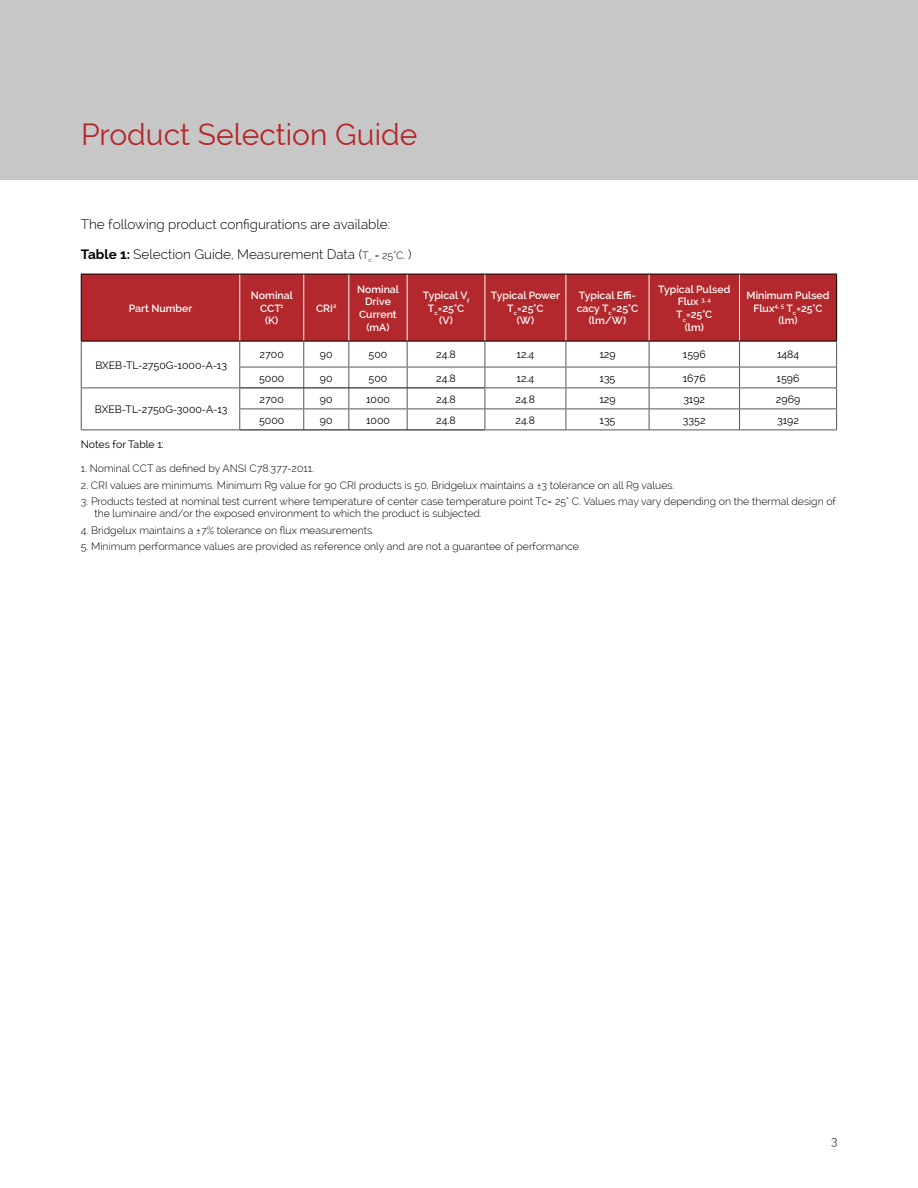
<style>
.page{position:relative;width:918px;height:1188px;background:#fff}
.page>*{position:absolute;margin:0;border:0;box-sizing:border-box;transform-origin:0 0}
.t1{font:30px "Raleway";color:#b2282c}
.t2{font:300 13.5px "Raleway";color:#000}
.t3{font:300 12px "Raleway";color:#000}
.t4{font:300 10.5px/12px "Raleway";color:#000}
.t5{font:600 10.5px/12.6px "Raleway";color:#fff;text-align:center}
.t6{font:10.5px "Raleway";color:#000}
.s1{font-weight:700}
.s2{font-size:10.5px}
</style>
<div class="page">
<div style="left:0;top:0;width:918px;height:180px;background:#c8c7c7"></div>
<div style="left:82px;top:275px;width:754px;height:66px;background:#b2282c"></div>
<hr style="left:239px;top:274px;width:1px;height:67px;background:#fff">
<hr style="left:303px;top:274px;width:1px;height:67px;background:#fff">
<hr style="left:348px;top:274px;width:1px;height:67px;background:#fff">
<hr style="left:407px;top:274px;width:1px;height:67px;background:#fff">
<hr style="left:485px;top:274px;width:1px;height:67px;background:#fff">
<hr style="left:566px;top:274px;width:1px;height:67px;background:#fff">
<hr style="left:649px;top:274px;width:1px;height:67px;background:#fff">
<hr style="left:739px;top:274px;width:1px;height:67px;background:#fff">
<hr style="left:239px;top:367px;width:65px;height:1px;background:#55565a">
<hr style="left:304px;top:367px;width:45px;height:1px;background:#55565a">
<hr style="left:349px;top:367px;width:58px;height:1px;background:#55565a">
<hr style="left:407px;top:367px;width:78px;height:1px;background:#55565a">
<hr style="left:485px;top:367px;width:81px;height:1px;background:#55565a">
<hr style="left:566px;top:367px;width:83px;height:1px;background:#55565a">
<hr style="left:649px;top:367px;width:91px;height:1px;background:#55565a">
<hr style="left:740px;top:367px;width:97px;height:1px;background:#55565a">
<hr style="left:81px;top:388px;width:159px;height:1px;background:#55565a">
<hr style="left:485px;top:388px;width:81px;height:1px;background:#55565a">
<hr style="left:566px;top:388px;width:83px;height:1px;background:#55565a">
<hr style="left:649px;top:388px;width:91px;height:1px;background:#55565a">
<svg style="left:81px;top:342px;width:1px;height:88px"></svg>
<hr style="left:239px;top:409px;width:65px;height:1px;background:#55565a">
<svg style="left:239px;top:342px;width:1px;height:88px"></svg>
<hr style="left:304px;top:409px;width:45px;height:1px;background:#55565a">
<svg style="left:303px;top:342px;width:1px;height:88px"></svg>
<hr style="left:349px;top:409px;width:58px;height:1px;background:#55565a">
<svg style="left:348px;top:342px;width:1px;height:88px"></svg>
<hr style="left:407px;top:409px;width:78px;height:1px;background:#55565a">
<svg style="left:407px;top:342px;width:1px;height:88px"></svg>
<hr style="left:485px;top:409px;width:81px;height:1px;background:#55565a">
<svg style="left:485px;top:342px;width:1px;height:88px"></svg>
<hr style="left:566px;top:409px;width:83px;height:1px;background:#55565a">
<svg style="left:566px;top:342px;width:1px;height:88px"></svg>
<hr style="left:649px;top:409px;width:91px;height:1px;background:#55565a">
<svg style="left:649px;top:342px;width:1px;height:88px"></svg>
<hr style="left:740px;top:409px;width:97px;height:1px;background:#55565a">
<hr style="left:81px;top:430px;width:159px;height:1px;background:#55565a">
<hr style="left:485px;top:430px;width:81px;height:1px;background:#55565a">
<hr style="left:566px;top:430px;width:83px;height:1px;background:#55565a">
<hr style="left:649px;top:430px;width:91px;height:1px;background:#55565a">
<hr style="left:740px;top:430px;width:97px;height:1px;background:#55565a">
<hr style="left:81px;top:341px;width:159px;height:1px;background:#000">
<hr style="left:240px;top:341px;width:64px;height:1px;background:#000">
<hr style="left:304px;top:341px;width:45px;height:1px;background:#000">
<hr style="left:349px;top:341px;width:58px;height:1px;background:#000">
<hr style="left:407px;top:341px;width:78px;height:1px;background:#000">
<hr style="left:485px;top:341px;width:81px;height:1px;background:#000">
<hr style="left:566px;top:341px;width:83px;height:1px;background:#000">
<hr style="left:649px;top:341px;width:91px;height:1px;background:#000">
<hr style="left:740px;top:341px;width:97px;height:1px;background:#000">
<hr style="left:240px;top:388px;width:64px;height:1px;background:#000">
<hr style="left:304px;top:388px;width:45px;height:1px;background:#000">
<hr style="left:349px;top:388px;width:58px;height:1px;background:#000">
<hr style="left:407px;top:388px;width:78px;height:1px;background:#000">
<hr style="left:240px;top:430px;width:64px;height:1px;background:#000">
<hr style="left:304px;top:430px;width:45px;height:1px;background:#000">
<hr style="left:349px;top:430px;width:58px;height:1px;background:#000">
<hr style="left:407px;top:430px;width:78px;height:1px;background:#000">
<hr style="left:81px;top:274px;width:159px;height:1px;background:#000">
<hr style="left:81px;top:274px;width:1px;height:67px;background:#000">
<hr style="left:240px;top:274px;width:64px;height:1px;background:#000">
<hr style="left:304px;top:274px;width:45px;height:1px;background:#000">
<hr style="left:349px;top:274px;width:58px;height:1px;background:#000">
<hr style="left:407px;top:274px;width:78px;height:1px;background:#000">
<hr style="left:485px;top:274px;width:81px;height:1px;background:#000">
<hr style="left:566px;top:274px;width:83px;height:1px;background:#000">
<hr style="left:649px;top:274px;width:91px;height:1px;background:#000">
<hr style="left:740px;top:274px;width:97px;height:1px;background:#000">
<hr style="left:836px;top:274px;width:1px;height:67px;background:#000">
<svg style="left:739px;top:341px;width:1px;height:89px"></svg>
<svg style="left:836px;top:341px;width:1px;height:89px"></svg>
<hr style="left:740px;top:388px;width:97px;height:1px;background:#55565a">
<h1 class="t1" style="left:81px;top:123px;width:338px">Product Selection Guide</h1>
<p class="t2" style="left:81px;top:216px;width:311px">The following product con昀椀gurations are available:</p>
<p class="t2" style="left:81px;top:246px;width:332px"><span class="s1">Table 1:</span> Selection Guide, Measurement Data (<span class="s2">T</span><sub>c</sub> <span class="s2">= 25°C.</span> )</p>
<p class="t5" style="left:129px;top:303px;width:65px">Part Number</p>
<p class="t6" style="left:95px;top:361px;width:133px">BXEB-TL-2750G-1000-A-13</p>
<p class="t6" style="left:95px;top:405px;width:134px">BXEB-TL-2750G-3000-A-13</p>
<p class="t5" style="left:251px;top:290px;width:43px">Nominal<br>CCT<sup>1<br></sup>(K)</p>
<p class="t5" style="left:316px;top:303px;width:22px">CRI<sup>2</sup></p>
<p class="t5" style="left:357px;top:284px;width:43px">Nominal<br>Drive<br>Current (mA)</p>
<p class="t5" style="left:423px;top:290px;width:48px">Typical V<sub>f<br></sub>T<sub>c</sub>=25°C (V)</p>
<p class="t5" style="left:491px;top:290px;width:71px">Typical Power<br>T<sub>c</sub>=25°C<br>(W)</p>
<p class="t5" style="left:577px;top:289px;width:63px">Typical E昀케&shy;cacy T<sub>c</sub>=25°C (lm/W)</p>
<p class="t5" style="left:658px;top:284px;width:74px">Typical Pulsed<br>Flux <sup>3,</sup> <sup>4<br></sup>T<sub>c</sub>=25°C<br>(lm)</p>
<p class="t5" style="left:747px;top:290px;width:85px">Minimum Pulsed<br>Flux<sup>4,</sup> <sup>5</sup> T<sub>c</sub>=25°C (lm)</p>
<p class="t6" style="left:260px;top:350px;width:26px">2700</p>
<p class="t6" style="left:320px;top:350px;width:14px">90</p>
<p class="t6" style="left:369px;top:350px;width:20px">500</p>
<p class="t6" style="left:436px;top:350px;width:21px">24.8</p>
<p class="t6" style="left:517px;top:350px;width:19px">12.4</p>
<p class="t6" style="left:599px;top:350px;width:18px">129</p>
<p class="t6" style="left:683px;top:350px;width:24px">1596</p>
<p class="t6" style="left:777px;top:350px;width:24px">1484</p>
<p class="t6" style="left:259px;top:374px;width:27px">5000</p>
<p class="t6" style="left:320px;top:374px;width:14px">90</p>
<p class="t6" style="left:369px;top:374px;width:20px">500</p>
<p class="t6" style="left:436px;top:374px;width:21px">24.8</p>
<p class="t6" style="left:517px;top:374px;width:19px">12.4</p>
<p class="t6" style="left:600px;top:374px;width:17px">135</p>
<p class="t6" style="left:683px;top:374px;width:24px">1676</p>
<p class="t6" style="left:777px;top:374px;width:24px">1596</p>
<p class="t6" style="left:260px;top:395px;width:26px">2700</p>
<p class="t6" style="left:320px;top:395px;width:14px">90</p>
<p class="t6" style="left:366px;top:395px;width:25px">1000</p>
<p class="t6" style="left:436px;top:395px;width:21px">24.8</p>
<p class="t6" style="left:516px;top:395px;width:21px">24.8</p>
<p class="t6" style="left:599px;top:395px;width:18px">129</p>
<p class="t6" style="left:683px;top:395px;width:23px">3192</p>
<p class="t6" style="left:776px;top:395px;width:26px">2969</p>
<p class="t6" style="left:259px;top:416px;width:27px">5000</p>
<p class="t6" style="left:320px;top:416px;width:14px">90</p>
<p class="t6" style="left:366px;top:416px;width:25px">1000</p>
<p class="t6" style="left:436px;top:416px;width:21px">24.8</p>
<p class="t6" style="left:516px;top:416px;width:21px">24.8</p>
<p class="t6" style="left:600px;top:416px;width:17px">135</p>
<p class="t6" style="left:683px;top:416px;width:24px">3352</p>
<p class="t6" style="left:777px;top:416px;width:23px">3192</p>
<p class="t6" style="left:81px;top:441px;width:85px">Notes for Table 1:</p>
<p class="t4" style="left:81px;top:463px;width:235px">1. Nominal CCT as de昀椀ned by ANSI C78.377-2011.</p>
<p class="t4" style="left:81px;top:479px;width:595px">2. CRI values are minimums. Minimum R9 value for 90 CRI products is 50, Bridgelux maintains a ±3 tolerance on all R9 values.</p>
<p class="t4" style="left:94px;top:496px;width:743px;text-indent:-14px">3. Products tested at nominal test current where temperature of center case temperature point Tc= 25° C. Values may vary depending on the thermal design of the luminaire and/or the exposed environment to which the product is subjected.</p>
<p class="t4" style="left:81px;top:524px;width:295px">4. Bridgelux maintains a ±7% tolerance on 昀氀ux measurements.</p>
<p class="t4" style="left:81px;top:541px;width:501px">5. Minimum performance values are provided as reference only and are not a guarantee of performance.</p>
<p class="t3" style="left:831px;top:1134px;width:8px">3</p>
</div>
